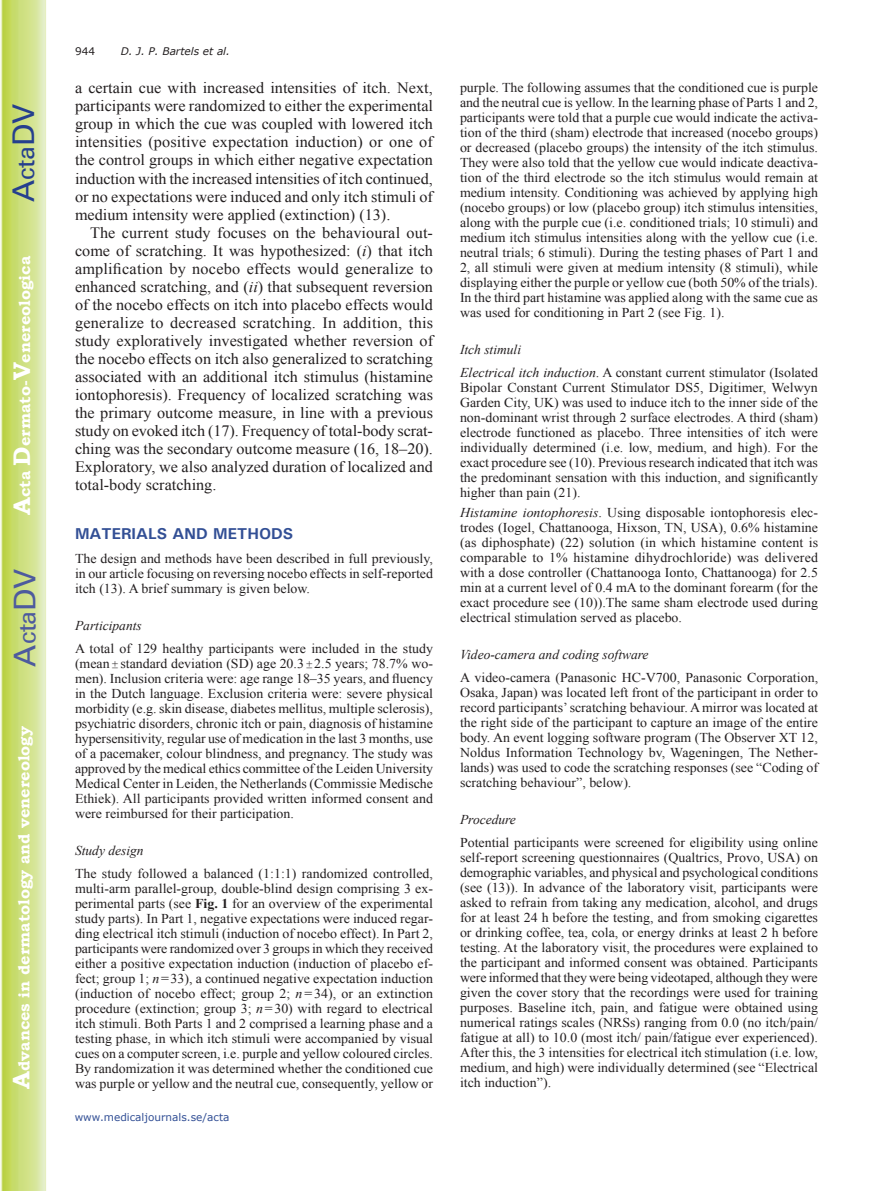
<style>
.page{position:relative;width:893px;height:1191px;background:#fff}
.page>*{position:absolute;margin:0;border:0;box-sizing:border-box;transform-origin:0 0}
.t1{font:30px "Univers";color:#4d5a9e}
.t2{font:30px "Univers";color:#253f8e}
.t3{font:15.75px/18px "Times New Roman";color:#231f20;text-align:justify}
.t4{font:700 15.75px "Bookman Old Style";color:#fff}
.t5{font:700 15.75px "Univers";color:#324f95}
.t6{font:13.5px/15px "Times New Roman";color:#231f20;text-align:justify}
.t7{font:italic 13.5px "Times New Roman";color:#231f20}
.t8{font:10.5px "Verdana";color:#324f95}
.t9{font:italic 10.5px "Verdana";color:#231f20}
.t10{font:10.5px "Verdana";color:#231f20}
.s1{font-size:24px}
.s2{font-style:italic}
.s3{font-family:"Perpetua";font-size:10.5px}
.s4{font-weight:700}
</style>
<div class="page">
<svg style="left:1px;top:0;width:45px;height:1191px;background:#cfe084"></svg>
<h1 class="t2" style="left:6px;top:202px;width:100px;rotate:-90deg">A<span class="s1">cta</span>DV</h1>
<p class="t4" style="left:15px;top:515px;width:260px;rotate:-90deg"><span class="s1">A</span>cta <span class="s1">D</span>ermato-<span class="s1">V</span>enereologica</p>
<h1 class="t1" style="left:7px;top:666px;width:100px;rotate:-90deg">A<span class="s1">cta</span>DV</h1>
<p class="t4" style="left:15px;top:1088px;width:364px;rotate:-90deg"><span class="s1">A</span>dvances in dermatology and venereology</p>
<p class="t10" style="left:75px;top:44px;width:22px">944</p>
<p class="t9" style="left:121px;top:44px;width:111px">D. J. P. Bartels et al.</p>
<p class="t3" style="left:75px;top:79px;width:360px">a certain cue with increased intensities of itch. Next, participants were randomized to either the experimental group in which the cue was coupled with lowered itch intensities (positive expectation induction) or one of the control groups in which either negative expectation induction with the increased intensities of itch continued, or no expectations were induced and only itch stimuli of medium intensity were applied (extinction) (13).</p>
<p class="t3" style="left:75px;top:223px;width:360px;text-indent:15px">The current study focuses on the behavioural out&shy;come of scratching. It was hypothesized: (<span class="s2">i</span>) that itch amplification by nocebo effects would generalize to enhanced scratching, and (<span class="s2">ii</span>) that subsequent reversion of the nocebo effects on itch into placebo effects would generalize to decreased scratching. In addition, this study exploratively investigated whether reversion of the nocebo effects on itch also generalized to scratching associated with an additional itch stimulus (histamine iontophoresis). Frequency of localized scratching was the primary outcome measure, in line with a previous study on evoked itch (17). Frequency of total-body scrat&shy;ching was the secondary outcome measure (16, 18–20).<br>Exploratory, we also analyzed duration of localized and total-body scratching.</p>
<p class="t5" style="left:75px;top:523px;width:220px">MATERIALS AND METHODS</p>
<p class="t6" style="left:75px;top:550px;width:360px">The design and methods have been described in full previously, in our article focusing on reversing nocebo effects in self-reported itch (13). A brief summary is given below.</p>
<p class="t7" style="left:75px;top:616px;width:68px">Participants</p>
<p class="t6" style="left:75px;top:640px;width:360px">A total of 129 healthy participants were included in the study (mean <span class="s3">±</span> standard deviation (SD) age 20.3 <span class="s3">±</span>2.5 years; 78.7% wo&shy;men). Inclusion criteria were: age range 18–35 years, and fluency in the Dutch language. Exclusion criteria were: severe physical morbidity (e.g. skin disease, diabetes mellitus, multiple sclerosis), psychiatric disorders, chronic itch or pain, diagnosis of histamine hypersensitivity, regular use of medication in the last 3 months, use of a pacemaker, colour blindness, and pregnancy. The study was approved by the medical ethics committee of the Leiden University Medical Center in Leiden, the Netherlands (Commissie Medische Ethiek). All participants provided written informed consent and were reimbursed for their participation.</p>
<p class="t7" style="left:75px;top:841px;width:70px">Study design</p>
<p class="t6" style="left:75px;top:865px;width:360px">The study followed a balanced (1:1:1) randomized controlled, multi-arm parallel-group, double-blind design comprising 3 ex&shy;perimental parts (see <span class="s4">Fig. 1</span> for an overview of the experimental study parts). In Part 1, negative expectations were induced regar&shy;ding electrical itch stimuli (induction of nocebo effect). In Part 2, participants were randomized over 3 groups in which they received either a positive expectation induction (induction of placebo ef&shy;fect; group 1; <span class="s2">n</span>=33), a continued negative expectation induction (induction of nocebo effect; group 2; <span class="s2">n</span>=34), or an extinction procedure (extinction; group 3; <span class="s2">n</span>=30) with regard to electrical itch stimuli. Both Parts 1 and 2 comprised a learning phase and a testing phase, in which itch stimuli were accompanied by visual cues on a computer screen, i.e. purple and yellow coloured circles.<br>By randomization it was determined whether the conditioned cue was purple or yellow and the neutral cue, consequently, yellow or</p>
<p class="t8" style="left:75px;top:1110px;width:156px">www.medicaljournals.se/acta</p>
<p class="t6" style="left:460px;top:80px;width:360px">purple. The following assumes that the conditioned cue is purple and the neutral cue is yellow. In the learning phase of Parts 1 and 2, participants were told that a purple cue would indicate the activa&shy;tion of the third (sham) electrode that increased (nocebo groups) or decreased (placebo groups) the intensity of the itch stimulus.<br>They were also told that the yellow cue would indicate deactiva&shy;tion of the third electrode so the itch stimulus would remain at medium intensity. Conditioning was achieved by applying high (nocebo groups) or low (placebo group) itch stimulus intensities, along with the purple cue (i.e. conditioned trials; 10 stimuli) and medium itch stimulus intensities along with the yellow cue (i.e. neutral trials; 6 stimuli). During the testing phases of Part 1 and 2, all stimuli were given at medium intensity (8 stimuli), while displaying either the purple or yellow cue (both 50% of the trials).<br>In the third part histamine was applied along with the same cue as was used for conditioning in Part 2 (see Fig. 1).</p>
<p class="t6" style="left:460px;top:338px;width:360px;line-height:22.5px"><span class="s2">Itch stimuli<br>Electrical itch induction</span>. A constant current stimulator (Isolated</p>
<p class="t6" style="left:460px;top:380px;width:360px">Bipolar Constant Current Stimulator DS5, Digitimer, Welwyn Garden City, UK) was used to induce itch to the inner side of the non-dominant wrist through 2 surface electrodes. A third (sham) electrode functioned as placebo. Three intensities of itch were individually determined (i.e. low, medium, and high). For the exact procedure see (10). Previous research indicated that itch was the predominant sensation with this induction, and significantly higher than pain (21).</p>
<p class="t6" style="left:460px;top:504px;width:360px"><span class="s2">Histamine iontophoresis</span>. Using disposable iontophoresis elec&shy;trodes (Iogel, Chattanooga, Hixson, TN, USA), 0.6% histamine (as diphosphate) (22) solution (in which histamine content is comparable to 1% histamine dihydrochloride) was delivered with a dose controller (Chattanooga Ionto, Chattanooga) for 2.5 min at a current level of 0.4 mA to the dominant forearm (for the exact procedure see (10)).The same sham electrode used during electrical stimulation served as placebo.</p>
<p class="t7" style="left:460px;top:645px;width:190px">Video-camera and coding software</p>
<p class="t6" style="left:460px;top:669px;width:360px">A video-camera (Panasonic HC-V700, Panasonic Corporation, Osaka, Japan) was located left front of the participant in order to record participants’ scratching behaviour. A mirror was located at the right side of the participant to capture an image of the entire body. An event logging software program (The Observer XT 12, Noldus Information Technology bv, Wageningen, The Nether&shy;lands) was used to code the scratching responses (see “Coding of scratching behaviour”, below).</p>
<p class="t7" style="left:460px;top:810px;width:57px">Procedure</p>
<p class="t6" style="left:460px;top:834px;width:360px">Potential participants were screened for eligibility using online self-report screening questionnaires (Qualtrics, Provo, USA) on demographic variables, and physical and psychological conditions (see (13)). In advance of the laboratory visit, participants were asked to refrain from taking any medication, alcohol, and drugs for at least 24 h before the testing, and from smoking cigarettes or drinking coffee, tea, cola, or energy drinks at least 2 h before testing. At the laboratory visit, the procedures were explained to the participant and informed consent was obtained. Participants were informed that they were being videotaped, although they were given the cover story that the recordings were used for training purposes. Baseline itch, pain, and fatigue were obtained using numerical ratings scales (NRSs) ranging from 0.0 (no itch/pain/ fatigue at all) to 10.0 (most itch/ pain/fatigue ever experienced).<br>After this, the 3 intensities for electrical itch stimulation (i.e. low, medium, and high) were individually determined (see “Electrical itch induction”).</p>
</div>
